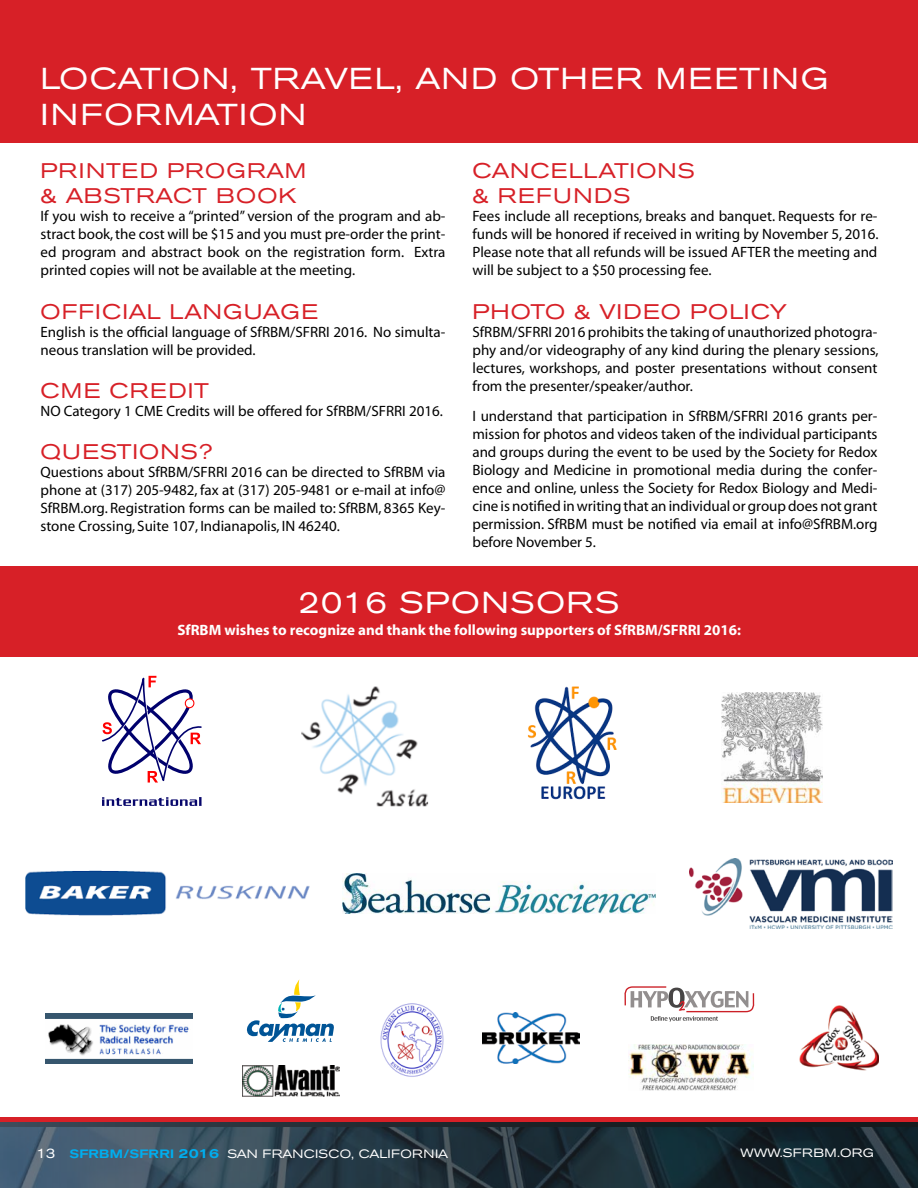
<style>
.page{position:relative;width:918px;height:1188px;background:#fff}
.page>*{position:absolute;margin:0;border:0;box-sizing:border-box;transform-origin:0 0}
.t1{font:expanded 30px/36px "Akzidenz Grotesk BE";letter-spacing:.05em;color:#fff}
.t2{font:expanded 21px/25.2px "Akzidenz Grotesk BE";letter-spacing:.05em;color:#d72027}
.t3{font:15px/18px "Myriad";color:#000;text-align:justify}
.t4{font:700 15px "Myriad";color:#fff}
.t5{font:expanded 12px "Akzidenz Grotesk BE";letter-spacing:.02em;color:#fff}
.s1{font-size:13.5px}
.s2{font-weight:500;color:#00aeef}
.s3{font-weight:500;font-size:13.5px;color:#00aeef}
</style>
<div class="page">
<div style="left:0;top:1117px;width:918px;height:25px;background:linear-gradient(to right,#d72027,#d72027)"></div>
<svg style="left:0;top:1123px;width:918px;height:5px;background:#232d35"></svg>
<img style="left:0;top:1128px;width:918px;height:60px">
<div style="left:0;top:567px;width:918px;height:90px;background:#d72027"></div>
<div style="left:0;top:0;width:918px;height:142px;background:#d72027"></div>
<img style="left:342px;top:873px;width:313px;height:41px">
<img style="left:721px;top:693px;width:101px;height:110px">
<img style="left:25px;top:870px;width:285px;height:46px">
<svg style="left:102px;top:797px;width:100px;height:9px"></svg>
<svg style="left:102px;top:676px;width:100px;height:107px"></svg>
<img style="left:527px;top:686px;width:90px;height:114px">
<img style="left:301px;top:686px;width:128px;height:121px">
<img style="left:243px;top:1065px;width:96px;height:32px">
<svg style="left:247px;top:980px;width:87px;height:62px"></svg>
<img style="left:800px;top:1006px;width:78px;height:65px">
<img style="left:483px;top:1012px;width:96px;height:52px">
<img style="left:46px;top:1013px;width:147px;height:50px">
<img style="left:380px;top:1003px;width:64px;height:74px">
<img style="left:628px;top:1045px;width:126px;height:46px">
<svg style="left:624px;top:986px;width:131px;height:36px"></svg>
<img style="left:690px;top:858px;width:203px;height:71px">
<h1 class="t1" style="left:40px;top:61px;width:789px">LOCATION, TRAVEL, AND OTHER MEETING<br>INFORMATION</h1>
<h1 class="t1" style="left:40px;top:71px;width:267px">INFORMATION</h1>
<h2 class="t2" style="left:40px;top:159px;width:267px">PRINTED PROGRAM &amp; ABSTRACT BOOK</h2>
<p class="t3" style="left:40px;top:208px;width:407px">If you wish to receive a “printed” version of the program and ab&shy;stract book, the cost will be $15 and you must pre-order the print&shy;ed program and abstract book on the registration form. Extra printed copies will not be available at the meeting.</p>
<h2 class="t2" style="left:40px;top:299px;width:279px">OFFICIAL LANGUAGE</h2>
<p class="t3" style="left:40px;top:323px;width:406px">English is the official language of SfRBM/SFRRI 2016. No simulta&shy;neous translation will be provided.</p>
<h2 class="t2" style="left:40px;top:378px;width:170px">CME CREDIT</h2>
<p class="t3" style="left:40px;top:402px;width:404px">NO Category 1 CME Credits will be offered for SfRBM/SFRRI 2016.</p>
<h2 class="t2" style="left:40px;top:439px;width:173px">QUESTIONS?</h2>
<p class="t3" style="left:40px;top:464px;width:407px">Questions about SfRBM/SFRRI 2016 can be directed to SfRBM via phone at (317) 205-9482, fax at (317) 205-9481 or e-mail at info@ SfRBM.org. Registration forms can be mailed to: SfRBM, 8365 Key&shy;stone Crossing, Suite 107, Indianapolis, IN 46240.</p>
<h2 class="t2" style="left:472px;top:159px;width:224px">CANCELLATIONS &amp; REFUNDS</h2>
<p class="t3" style="left:472px;top:208px;width:408px">Fees include all receptions, breaks and banquet. Requests for re&shy;funds will be honored if received in writing by November 5, 2016.<br>Please note that all refunds will be issued AFTER the meeting and will be subject to a $50 processing fee.</p>
<h2 class="t2" style="left:472px;top:299px;width:316px">PHOTO &amp; VIDEO POLICY</h2>
<p class="t3" style="left:472px;top:323px;width:408px">SfRBM/SFRRI 2016 prohibits the taking of unauthorized photogra&shy;phy and/or videography of any kind during the plenary sessions, lectures, workshops, and poster presentations without consent from the presenter/speaker/author.</p>
<p class="t3" style="left:472px;top:407px;width:407px">I understand that participation in SfRBM/SFRRI 2016 grants per&shy;mission for photos and videos taken of the individual participants and groups during the event to be used by the Society for Redox Biology and Medicine in promotional media during the confer&shy;ence and online, unless the Society for Redox Biology and Medi&shy;cine is notified in writing that an individual or group does not grant permission. SfRBM must be notified via email at info@SfRBM.org before November 5.</p>
<h1 class="t1" style="left:299px;top:585px;width:322px">2016 SPONSORS</h1>
<p class="t4" style="left:178px;top:623px;width:565px">SfRBM wishes to recognize and thank the following supporters of SfRBM/SFRRI 2016:</p>
<p class="t5" style="left:36px;top:1147px;width:413px"><span class="s1">13</span> <span class="s2">SFRBM/SFRRI</span> <span class="s3">2016</span> SAN FRANCISCO, CALIFORNIA</p>
<p class="t5" style="left:741px;top:1146px;width:135px">WWW.SFRBM.ORG</p>
</div>
